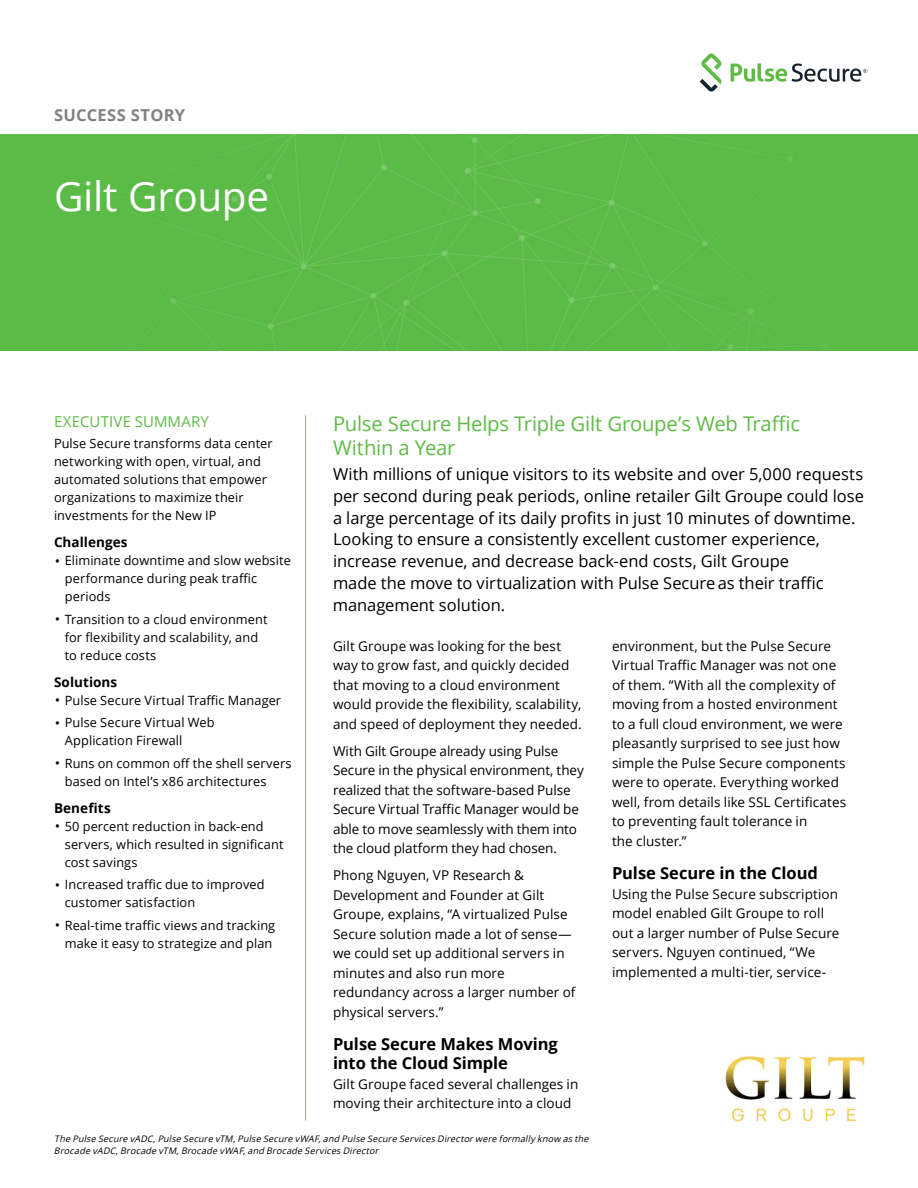
<style>
.page{position:relative;width:918px;height:1188px;background:#fff}
.page>*{position:absolute;margin:0;border:0;box-sizing:border-box;transform-origin:0 0}
.t1{font:40.5px "Open Sans";letter-spacing:-.005em;color:#fff}
.t2{font:20.25px/24.8px "Open Sans";letter-spacing:-.01em;color:#5fbb46}
.t3{font:16.5px/21.8px "Open Sans";letter-spacing:-.005em;color:#000}
.t4{font:700 16.5px/18.8px "Open Sans";letter-spacing:-.005em;color:#000}
.t5{font:700 16.5px "Open Sans";letter-spacing:.02em;color:#808285}
.t6{font:15px "Open Sans";letter-spacing:.015em;color:#5fbb46}
.t7{font:13.5px/19.5px "Open Sans";letter-spacing:.005em;color:#000}
.t8{font:700 13.5px "Open Sans";letter-spacing:.005em;color:#000}
.t9{font:12.75px/18px "Open Sans";letter-spacing:.01em;color:#000}
.t10{font:italic 9px/12px "Open Sans";color:#000}
.s1{font-size:25.5px}
</style>
<div class="page">
<div style="left:0;top:135px;width:918px;height:216px;background:#5abb47"></div>
<svg style="left:700px;top:54px;width:21px;height:38px"></svg>
<svg style="left:731px;top:63px;width:136px;height:19px"></svg>
<hr style="left:305px;top:415px;width:1px;height:705px;background:#a1a194">
<img style="left:724px;top:1056px;width:141px;height:66px">
<p class="t5" style="left:54px;top:103px;width:133px">SUCCESS STORY</p>
<h1 class="t1" style="left:54px;top:169px;width:217px">Gilt Groupe</h1>
<p class="t6" style="left:54px;top:412px;width:156px">EXECUTIVE SUMMARY</p>
<p class="t9" style="left:54px;top:434px;width:220px">Pulse Secure transforms data center networking with open, virtual, and automated solutions that empower organizations to maximize their investments for the New IP</p>
<p class="t8" style="left:54px;top:533px;width:75px">Challenges</p>
<p class="t9" style="left:65px;top:551px;width:228px;text-indent:-11px"><span class="s1">·</span> Eliminate downtime and slow website performance during peak traffic periods</p>
<p class="t9" style="left:65px;top:610px;width:204px;text-indent:-11px"><span class="s1">·</span> Transition to a cloud environment for flexibility and scalability, and to reduce costs</p>
<p class="t8" style="left:54px;top:672px;width:65px">Solutions</p>
<p class="t9" style="left:54px;top:689px;width:229px;line-height:22.5px"><span class="s1">·</span> Pulse Secure Virtual Traffic Manager <span class="s1">·</span> Pulse Secure Virtual Web</p>
<p class="t9" style="left:54px;top:729px;width:239px;line-height:22.5px;text-indent:11px">Application Firewall<br><span class="s1">·</span> Runs on common off the shell servers</p>
<p class="t9" style="left:65px;top:772px;width:203px">based on Intel’s x86 architectures</p>
<p class="t8" style="left:54px;top:798px;width:58px">Benefits</p>
<p class="t9" style="left:65px;top:817px;width:220px;text-indent:-11px"><span class="s1">·</span> 50 percent reduction in back-end servers, which resulted in significant cost savings</p>
<p class="t9" style="left:65px;top:875px;width:201px;text-indent:-11px"><span class="s1">·</span> Increased traffic due to improved customer satisfaction</p>
<p class="t9" style="left:54px;top:916px;width:223px;text-align:right"><span class="s1">·</span> Real-time traffic views and tracking make it easy to strategize and plan</p>
<h2 class="t2" style="left:333px;top:410px;width:469px">Pulse Secure Helps Triple Gilt Groupe’s Web Traffic<br>Within a Year</h2>
<p class="t3" style="left:333px;top:463px;width:533px">With millions of unique visitors to its website and over 5,000 requests per second during peak periods, online retailer Gilt Groupe could lose a large percentage of its daily profits in just 10 minutes of downtime.<br>Looking to ensure a consistently excellent customer experience, increase revenue, and decrease back-end costs, Gilt Groupe<br>made the move to virtualization with Pulse Secure as their traffic management solution.</p>
<p class="t7" style="left:612px;top:636px;width:236px">environment, but the Pulse Secure Virtual Traffic Manager was not one of them. “With all the complexity of moving from a hosted environment to a full cloud environment, we were pleasantly surprised to see just how simple the Pulse Secure components were to operate. Everything worked well, from details like SSL Certificates to preventing fault tolerance in<br>the cluster.”</p>
<p class="t4" style="left:612px;top:864px;width:207px">Pulse Secure in the Cloud</p>
<p class="t7" style="left:612px;top:884px;width:229px">Using the Pulse Secure subscription model enabled Gilt Groupe to roll out a larger number of Pulse Secure servers. Nguyen continued, “We implemented a multi-tier, service-</p>
<p class="t7" style="left:333px;top:636px;width:250px">Gilt Groupe was looking for the best way to grow fast, and quickly decided that moving to a cloud environment would provide the flexibility, scalability, and speed of deployment they needed.</p>
<p class="t7" style="left:333px;top:741px;width:252px">With Gilt Groupe already using Pulse Secure in the physical environment, they realized that the software-based Pulse Secure Virtual Traffic Manager would be able to move seamlessly with them into the cloud platform they had chosen.</p>
<p class="t7" style="left:333px;top:865px;width:244px">Phong Nguyen, VP Research &amp;<br>Development and Founder at Gilt<br>Groupe, explains, “A virtualized Pulse<br>Secure solution made a lot of sense— we could set up additional servers in minutes and also run more redundancy across a larger number of physical servers.”</p>
<p class="t4" style="left:333px;top:1035px;width:226px">Pulse Secure Makes Moving into the Cloud Simple</p>
<p class="t7" style="left:333px;top:1074px;width:247px">Gilt Groupe faced several challenges in moving their architecture into a cloud</p>
<p class="t10" style="left:54px;top:1132px;width:539px">The Pulse Secure vADC,Pulse Secure vTM,Pulse Secure vWAF,and Pulse Secure ServicesDirectorwere formally know asthe<br>Brocade vADC,Brocade vTM,Brocade vWAF,and Brocade ServicesDirector</p>
</div>
